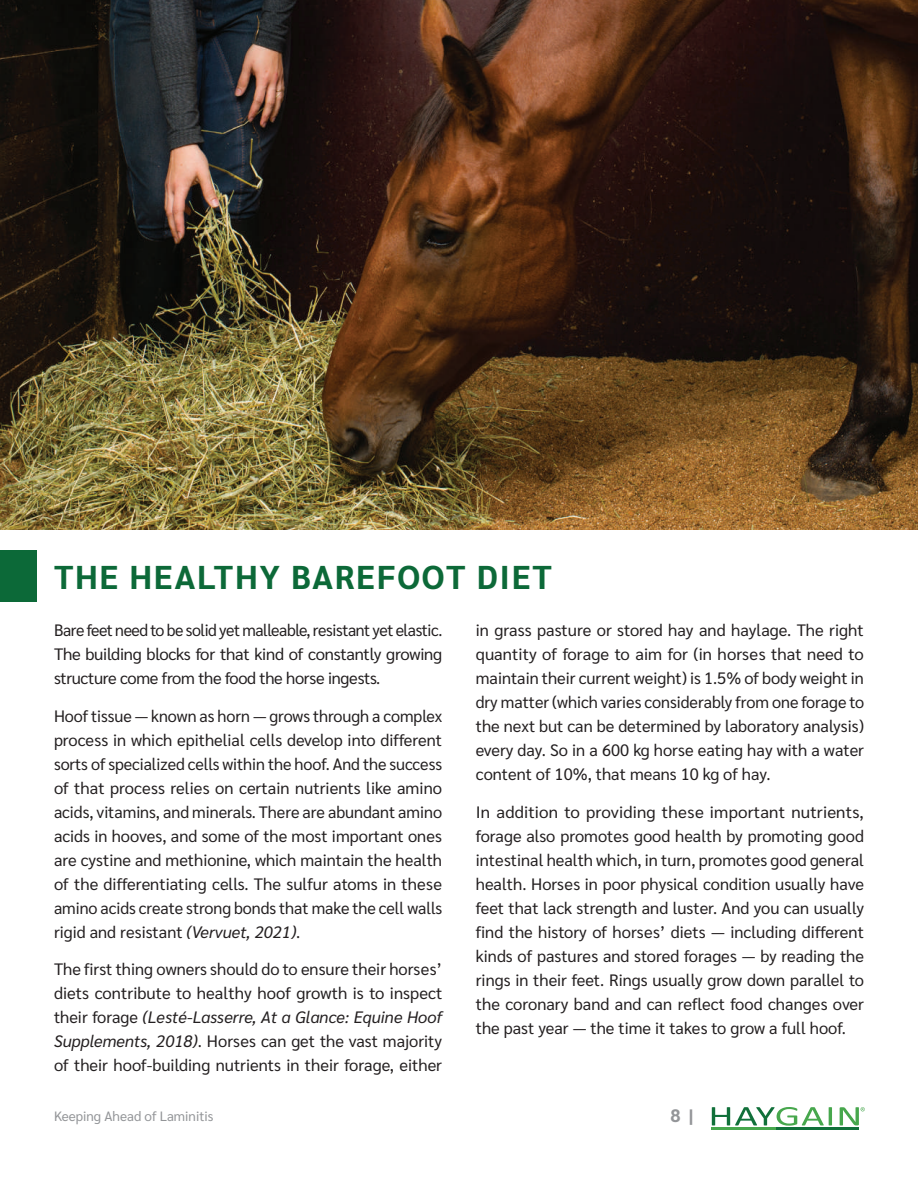
<style>
.page{position:relative;width:918px;height:1188px;background:#fff}
.page>*{position:absolute;margin:0;border:0;box-sizing:border-box;transform-origin:0 0}
.t1{font:700 33px "Sarabun";letter-spacing:.05em;color:#0c6938}
.t2{font:700 18px "Sarabun";color:#939598}
.t3{font:16.5px/24px "Sarabun";color:#231f20;text-align:justify}
.t4{font:13.5px "Sarabun";color:#939598}
.s1{font-style:italic}
</style>
<div class="page">
<hr style="left:775px;top:1128px;width:84px;height:2px;background:#11703a">
<hr style="left:712px;top:1128px;width:64px;height:2px;background:#47a74d">
<svg style="left:712px;top:1107px;width:120px;height:19px"></svg>
<svg style="left:840px;top:1107px;width:25px;height:18px"></svg>
<img style="left:0;top:0;width:918px;height:529px">
<div style="left:0;top:550px;width:36px;height:52px;background:#0c6938"></div>
<h1 class="t1" style="left:54px;top:558px;width:499px">THE HEALTHY BAREFOOT DIET</h1>
<p class="t3" style="left:476px;top:619px;width:390px">in grass pasture or stored hay and haylage. The right quantity of forage to aim for (in horses that need to maintain their current weight) is 1.5% of body weight in dry matter (which varies considerably from one forage to the next but can be determined by laboratory analysis) every day. So in a 600 kg horse eating hay with a water content of 10%, that means 10 kg of hay.</p>
<p class="t3" style="left:476px;top:800px;width:390px">In addition to providing these important nutrients, forage also promotes good health by promoting good intestinal health which, in turn, promotes good general health. Horses in poor physical condition usually have feet that lack strength and luster. And you can usually find the history of horses’ diets — including different kinds of pastures and stored forages — by reading the rings in their feet. Rings usually grow down parallel to the coronary band and can reflect food changes over the past year — the time it takes to grow a full hoof.</p>
<p class="t3" style="left:54px;top:619px;width:390px">Bare feet need to be solid yet malleable, resistant yet elastic.<br>The building blocks for that kind of constantly growing structure come from the food the horse ingests.</p>
<p class="t3" style="left:54px;top:704px;width:390px">Hoof tissue — known as horn — grows through a complex process in which epithelial cells develop into different sorts of specialized cells within the hoof. And the success of that process relies on certain nutrients like amino acids, vitamins, and minerals. There are abundant amino acids in hooves, and some of the most important ones are cystine and methionine, which maintain the health of the differentiating cells. The sulfur atoms in these amino acids create strong bonds that make the cell walls rigid and resistant <span class="s1">(Vervuet, 2021)</span>.</p>
<p class="t3" style="left:54px;top:958px;width:390px">The first thing owners should do to ensure their horses’ diets contribute to healthy hoof growth is to inspect their forage <span class="s1">(Lesté-Lasserre, At a Glance: Equine Hoof Supplements, 2018)</span>. Horses can get the vast majority of their hoof-building nutrients in their forage, either</p>
<p class="t4" style="left:54px;top:1109px;width:161px">Keeping Ahead of Laminitis</p>
<p class="t2" style="left:670px;top:1105px;width:25px">8 |</p>
</div>
